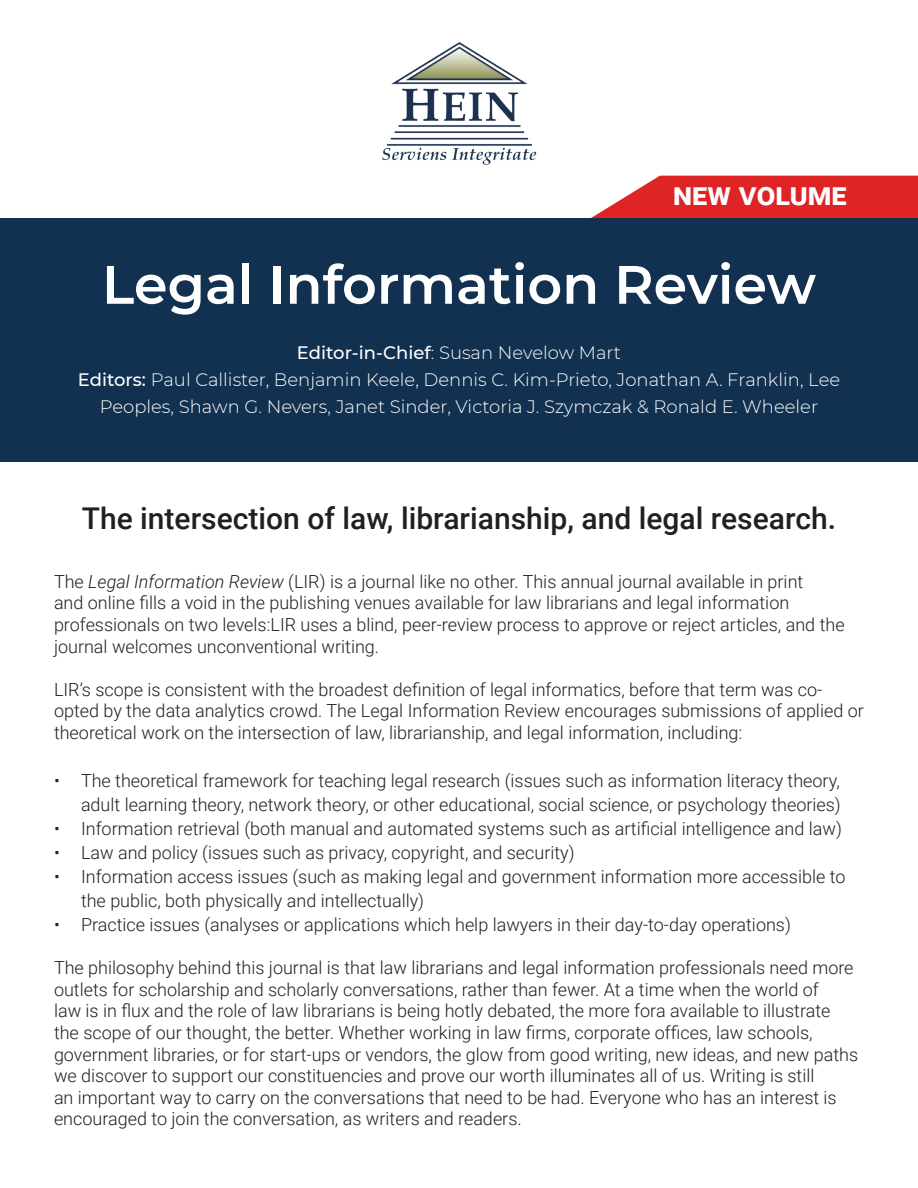
<style>
.page{position:relative;width:918px;height:1188px;background:#fff}
.page>*{position:absolute;margin:0;border:0;box-sizing:border-box;transform-origin:0 0}
.t1{font:600 54px "Montserrat";color:#fff}
.t2{font:700 31.5px "Roboto";color:#fff}
.t3{font:500 30px "Roboto";color:#231f20}
.t4{font:300 18px/21.6px "Roboto";color:#231f20}
.t5{font:300 18px/27px "Montserrat";color:#fff;text-align:center}
.s1{font-weight:500}
.s2{font-style:italic}
</style>
<div class="page">
<svg style="left:591px;top:176px;width:327px;height:42px;background:#e23b3d"></svg>
<div style="left:1px;top:218px;width:917px;height:243px;background:#123150"></div>
<img style="left:382px;top:42px;width:155px;height:123px">
<p class="t2" style="left:673px;top:172px;width:175px">new volume</p>
<p class="t1" style="left:102px;top:246px;width:716px">Legal Information Review</p>
<p class="t5" style="left:297px;top:339px;width:326px"><span class="s1">Editor-in-Chief</span>: Susan Nevelow Mart</p>
<p class="t5" style="left:78px;top:366px;width:764px"><span class="s1">Editors:</span> Paul Callister, Benjamin Keele, Dennis C. Kim-Prieto, Jonathan A. Franklin, Lee<br>Peoples, Shawn G. Nevers, Janet Sinder, Victoria J. Szymczak &amp; Ronald E. Wheeler</p>
<p class="t3" style="left:82px;top:497px;width:756px">The intersection of law, librarianship, and legal research.</p>
<p class="t4" style="left:54px;top:570px;width:792px">The <span class="s2">Legal Information Review</span> (LIR) is a journal like no other. This annual journal available in print<br>and online fills a void in the publishing venues available for law librarians and legal information professionals on two levels:LIR uses a blind, peer-review process to approve or reject articles, and the journal welcomes unconventional writing.</p>
<p class="t4" style="left:54px;top:678px;width:811px">LIR’s scope is consistent with the broadest definition of legal informatics, before that term was co&shy;opted by the data analytics crowd. The Legal Information Review encourages submissions of applied or theoretical work on the intersection of law, librarianship, and legal information, including:</p>
<p class="t4" style="left:54px;top:768px;width:788px;line-height:24px;text-align:right">• The theoretical framework for teaching legal research (issues such as information literacy theory, adult learning theory, network theory, or other educational, social science, or psychology theories)</p>
<p class="t4" style="left:54px;top:817px;width:789px">• Information retrieval (both manual and automated systems such as artificial intelligence and law)</p>
<p class="t4" style="left:54px;top:841px;width:522px">• Law and policy (issues such as privacy, copyright, and security)</p>
<p class="t4" style="left:81px;top:864px;width:766px;line-height:24px;text-indent:-27px">• Information access issues (such as making legal and government information more accessible to the public, both physically and intellectually)</p>
<p class="t4" style="left:54px;top:913px;width:738px">• Practice issues (analyses or applications which help lawyers in their day-to-day operations)</p>
<p class="t4" style="left:54px;top:956px;width:806px">The philosophy behind this journal is that law librarians and legal information professionals need more outlets for scholarship and scholarly conversations, rather than fewer. At a time when the world of<br>law is in flux and the role of law librarians is being hotly debated, the more fora available to illustrate the scope of our thought, the better. Whether working in law firms, corporate offices, law schools, government libraries, or for start-ups or vendors, the glow from good writing, new ideas, and new paths we discover to support our constituencies and prove our worth illuminates all of us. Writing is still<br>an important way to carry on the conversations that need to be had. Everyone who has an interest is encouraged to join the conversation, as writers and readers.</p>
</div>
